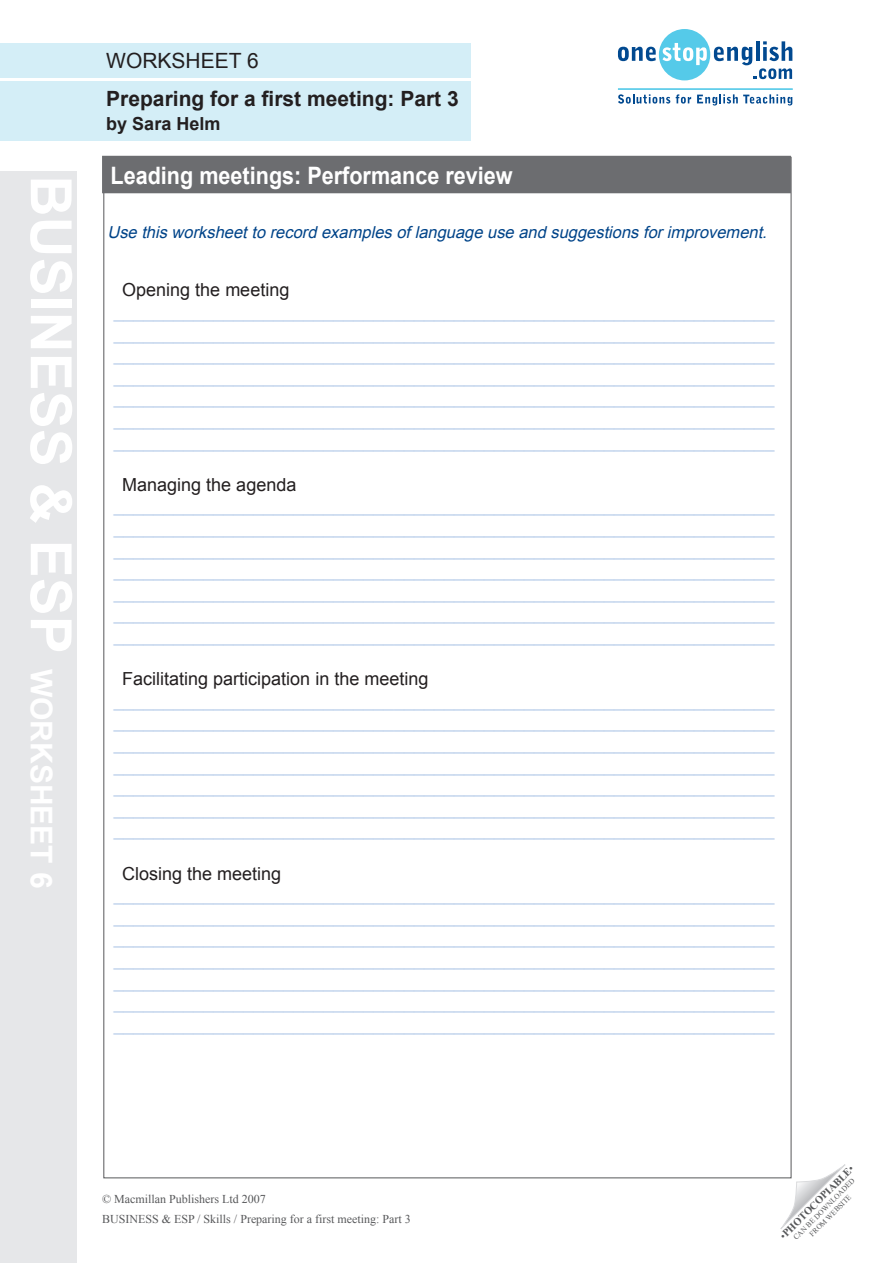
<style>
.page{position:relative;width:893px;height:1263px;background:#fff}
.page>*{position:absolute;margin:0;border:0;box-sizing:border-box;transform-origin:0 0}
.t1{font:700 57px "Arial";color:#fff}
.A_head{font:700 24px "Arial";color:#fff;scale:.9 1}
.Title_in_blue_box{font:700 21px "Arial";color:#231f20}
.t2{font:21px "Arial";color:#231f20}
.t3{font:18px "Arial";color:#c1d3ec}
.t4{font:18px "Arial";color:#231f20}
.Author_in_blue_box{font:700 18px "Arial";color:#231f20}
.example_text{font:italic 16.5px "Arial";color:#004489}
.t5{font:12px "Times New Roman";color:#57585a}
.t6{font:700 10.5px "Times New Roman";color:#57585a}
.t7{font:7.5px/9px "Times New Roman";color:#57585a;text-align:center}
.s1{font-size:30px}
.s2{font-weight:400}
</style>
<div class="page">
<svg style="left:618px;top:29px;width:174px;height:51px"></svg>
<svg style="left:618px;top:94px;width:52px;height:10px"></svg>
<svg style="left:676px;top:94px;width:15px;height:10px"></svg>
<svg style="left:697px;top:94px;width:95px;height:12px"></svg>
<hr style="left:618px;top:88px;width:175px;height:2px;background:#55cae9">
<svg style="left:780px;top:1164px;width:65px;height:65px"></svg>
<div style="left:0;top:171px;width:77px;height:1092px;background:#e6e7e9"></div>
<div style="left:0;top:81px;width:471px;height:59px;background:#d4eef7"></div>
<div style="left:0;top:44px;width:471px;height:34px;background:#d4eef7"></div>
<div style="left:102px;top:156px;width:689px;height:37px;background:#6c6d70"></div>
<p class="t1" style="left:88px;top:175px;width:715px;rotate:90deg">business &amp; esp <span class="s1">worksheet 6</span></p>
<p class="t2" style="left:106px;top:47px;width:154px">WORKSHEET 6</p>
<p class="Title_in_blue_box" style="left:106px;top:85px;width:354px">Preparing for a first meeting: Part 3</p>
<p class="Author_in_blue_box" style="left:106px;top:112px;width:116px">by Sara Helm</p>
<p class="A_head" style="left:111px;top:160px;width:448px">Leading meetings: Performance review</p>
<p class="example_text" style="left:107px;top:222px;width:666px">Use thisworksheetto record examplesoflanguage use and suggestionsforimprovement.</p>
<p class="t4" style="left:122px;top:278px;width:169px">Opening the meeting</p>
<p class="t3" style="left:114px;top:300px;width:662px">__________________________________________________________________</p>
<p class="t3" style="left:114px;top:321px;width:662px">__________________________________________________________________</p>
<p class="t3" style="left:114px;top:343px;width:662px">__________________________________________________________________</p>
<p class="t3" style="left:114px;top:365px;width:662px">__________________________________________________________________</p>
<p class="t3" style="left:114px;top:386px;width:662px">__________________________________________________________________</p>
<p class="t3" style="left:114px;top:408px;width:662px">__________________________________________________________________</p>
<p class="t3" style="left:114px;top:429px;width:662px">__________________________________________________________________</p>
<p class="t4" style="left:122px;top:473px;width:176px">Managing the agenda</p>
<p class="t3" style="left:114px;top:494px;width:662px">__________________________________________________________________</p>
<p class="t3" style="left:114px;top:516px;width:662px">__________________________________________________________________</p>
<p class="t3" style="left:114px;top:537px;width:662px">__________________________________________________________________</p>
<p class="t3" style="left:114px;top:559px;width:662px">__________________________________________________________________</p>
<p class="t3" style="left:114px;top:581px;width:662px">__________________________________________________________________</p>
<p class="t3" style="left:114px;top:602px;width:662px">__________________________________________________________________</p>
<p class="t3" style="left:114px;top:624px;width:662px">__________________________________________________________________</p>
<p class="t4" style="left:122px;top:667px;width:308px">Facilitating participation in the meeting</p>
<p class="t3" style="left:114px;top:689px;width:662px">__________________________________________________________________</p>
<p class="t3" style="left:114px;top:710px;width:662px">__________________________________________________________________</p>
<p class="t3" style="left:114px;top:732px;width:662px">__________________________________________________________________</p>
<p class="t3" style="left:114px;top:753px;width:662px">__________________________________________________________________</p>
<p class="t3" style="left:114px;top:775px;width:662px">__________________________________________________________________</p>
<p class="t3" style="left:114px;top:797px;width:662px">__________________________________________________________________</p>
<p class="t3" style="left:114px;top:818px;width:662px">__________________________________________________________________</p>
<p class="t4" style="left:122px;top:861px;width:161px">Closing the meeting</p>
<p class="t3" style="left:114px;top:883px;width:662px">__________________________________________________________________</p>
<p class="t3" style="left:114px;top:905px;width:662px">__________________________________________________________________</p>
<p class="t3" style="left:114px;top:926px;width:662px">__________________________________________________________________</p>
<p class="t3" style="left:114px;top:948px;width:662px">__________________________________________________________________</p>
<p class="t3" style="left:114px;top:969px;width:662px">__________________________________________________________________</p>
<p class="t3" style="left:114px;top:991px;width:662px">__________________________________________________________________</p>
<p class="t3" style="left:114px;top:1013px;width:662px">__________________________________________________________________</p>
<p class="t5" style="left:102px;top:1191px;width:165px">© Macmillan Publishers Ltd 2007</p>
<p class="t5" style="left:102px;top:1211px;width:310px">BUSINESS &amp; ESP / Skills / Preparing for a first meeting: Part 3</p>
<p class="t6" style="left:777px;top:1232px;width:101px;rotate:-45deg"><span class="s2">•</span>PHOTOCOPIABLE<span class="s2">•</span></p>
<p class="t7" style="left:791px;top:1235px;width:85px;rotate:-45deg">CAN BE DOWNLOADED<br>FROM WEBSITE</p>
</div>
